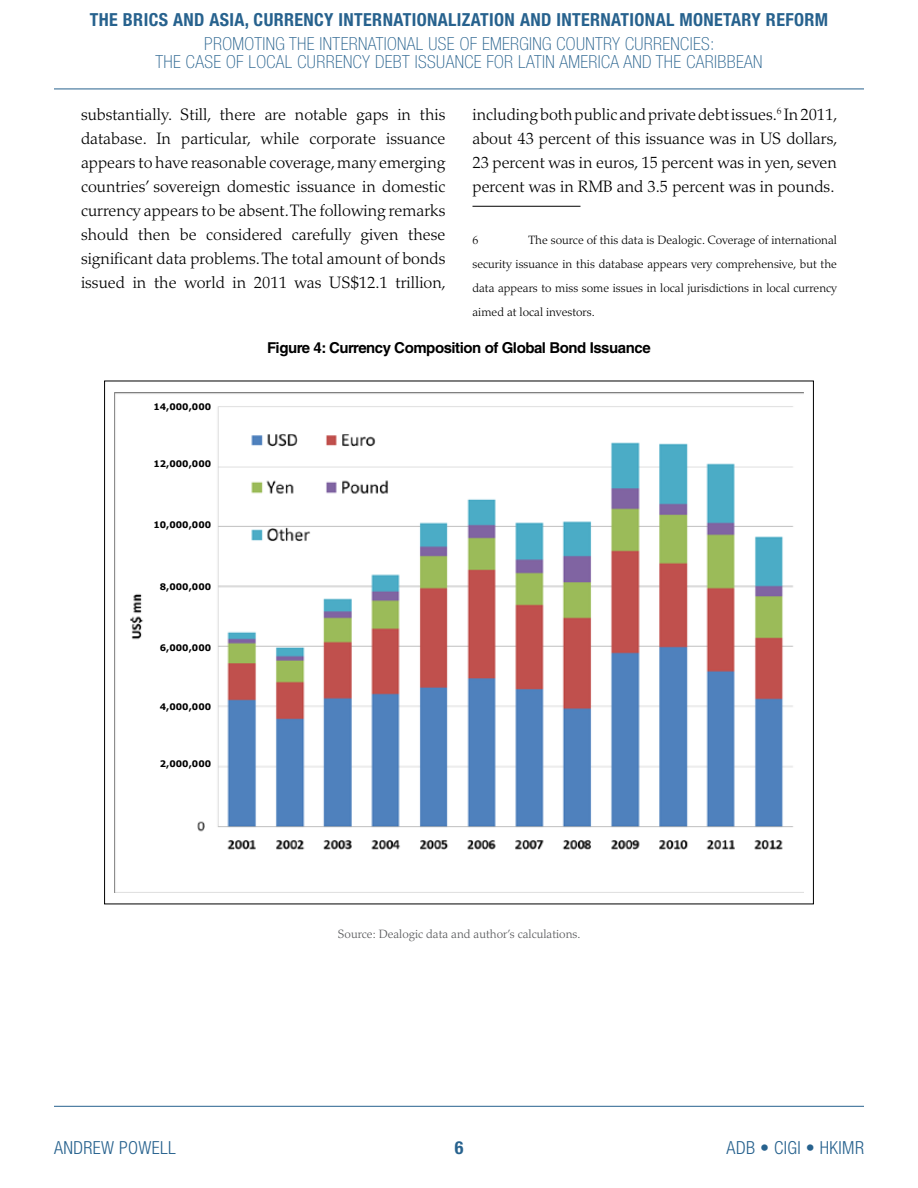
<style>
.page{position:relative;width:918px;height:1188px;background:#fff}
.page>*{position:absolute;margin:0;border:0;box-sizing:border-box;transform-origin:0 0}
.t1{font:100 condensed 18px/18px "Helvetica Neue LT Std";letter-spacing:.02em;color:#27628e;text-align:center}
.t2{font:700 condensed 18px "Helvetica Neue LT Std";letter-spacing:.02em;color:#27628e}
.t3{font:300 condensed 18px "Helvetica Neue LT Std";letter-spacing:.02em;color:#27628e}
.t4{font:300 16.5px/24px "Palatino LT Std";color:#000;text-align:justify}
.t5{font:700 15px "Helvetica LT Std";letter-spacing:-.03em;color:#000}
.t6{font:300 12px/24px "Palatino LT Std";color:#000;text-align:justify}
.t7{font:300 12px "Palatino LT Std";color:#58595b}
.t8{font:700 9px "Verdana";color:#000}
</style>
<div class="page">
<hr style="left:54px;top:89px;width:810px;height:1px;background:#27628e">
<hr style="left:54px;top:1106px;width:270px;height:1px;background:#27628e">
<hr style="left:324px;top:1106px;width:270px;height:1px;background:#27628e">
<hr style="left:594px;top:1106px;width:270px;height:1px;background:#27628e">
<hr style="left:472px;top:206px;width:108px;height:1px;background:#000">
<svg style="left:104px;top:381px;width:710px;height:523px"></svg>
<div style="left:143px;top:397px;width:68px;height:18px;background:#fff"></div>
<div style="left:143px;top:455px;width:68px;height:17px;background:#fff"></div>
<div style="left:143px;top:516px;width:68px;height:18px;background:#fff"></div>
<div style="left:147px;top:579px;width:64px;height:15px;background:#fff"></div>
<div style="left:156px;top:639px;width:55px;height:18px;background:#fff"></div>
<div style="left:156px;top:698px;width:55px;height:17px;background:#fff"></div>
<div style="left:156px;top:756px;width:55px;height:15px;background:#fff"></div>
<p class="t2" style="left:90px;top:8px;width:727px">THE BRICS AND ASIA, CURRENCY INTERNATIONALIZATION AND INTERNATIONAL MONETARY REFORM</p>
<p class="t1" style="left:156px;top:35px;width:608px">PROMOTING THE INTERNATIONAL USE OF EMERGING COUNTRY CURRENCIES:<br>THE CASE OF LOCAL CURRENCY DEBT ISSUANCE FOR LATIN AMERICA AND THE CARIBBEAN</p>
<p class="t4" style="left:81px;top:103px;width:367px">substantially. Still, there are notable gaps in this database. In particular, while corporate issuance appears to have reasonable coverage, many emerging countries’ sovereign domestic issuance in domestic currency appears to be absent. The following remarks should then be considered carefully given these significant data problems. The total amount of bonds issued in the world in 2011 was US$12.1 trillion,</p>
<p class="t4" style="left:472px;top:103px;width:367px">including both public and private debt issues.<sup>6</sup> In 2011, about 43 percent of this issuance was in US dollars, 23 percent was in euros, 15 percent was in yen, seven percent was in RMB and 3.5 percent was in pounds.</p>
<p class="t6" style="left:472px;top:228px;width:366px;text-indent:56px">The source of this data is Dealogic. Coverage of international security issuance in this database appears very comprehensive, but the data appears to miss some issues in local jurisdictions in local currency aimed at local investors.</p>
<p class="t5" style="left:267px;top:339px;width:385px">Figure 4: Currency Composition of Global Bond Issuance</p>
<p class="t6" style="left:472px;top:228px;width:7px">6</p>
<p class="t8" style="left:153px;top:400px;width:59px">14,000,000</p>
<p class="t8" style="left:153px;top:457px;width:59px">12,000,000</p>
<p class="t8" style="left:153px;top:519px;width:59px">10,000,000</p>
<p class="t8" style="left:160px;top:580px;width:53px">8,000,000</p>
<p class="t8" style="left:160px;top:642px;width:53px">6,000,000</p>
<p class="t8" style="left:160px;top:700px;width:53px">4,000,000</p>
<p class="t8" style="left:160px;top:757px;width:53px">2,000,000</p>
<p class="t7" style="left:338px;top:927px;width:244px">Source: Dealogic data and author’s calculations.</p>
<p class="t3" style="left:54px;top:1137px;width:123px">ANDREW POWELL</p>
<p class="t2" style="left:455px;top:1137px;width:10px">6</p>
<p class="t3" style="left:727px;top:1137px;width:137px">ADB • CIGI • HKIMR</p>
</div>
